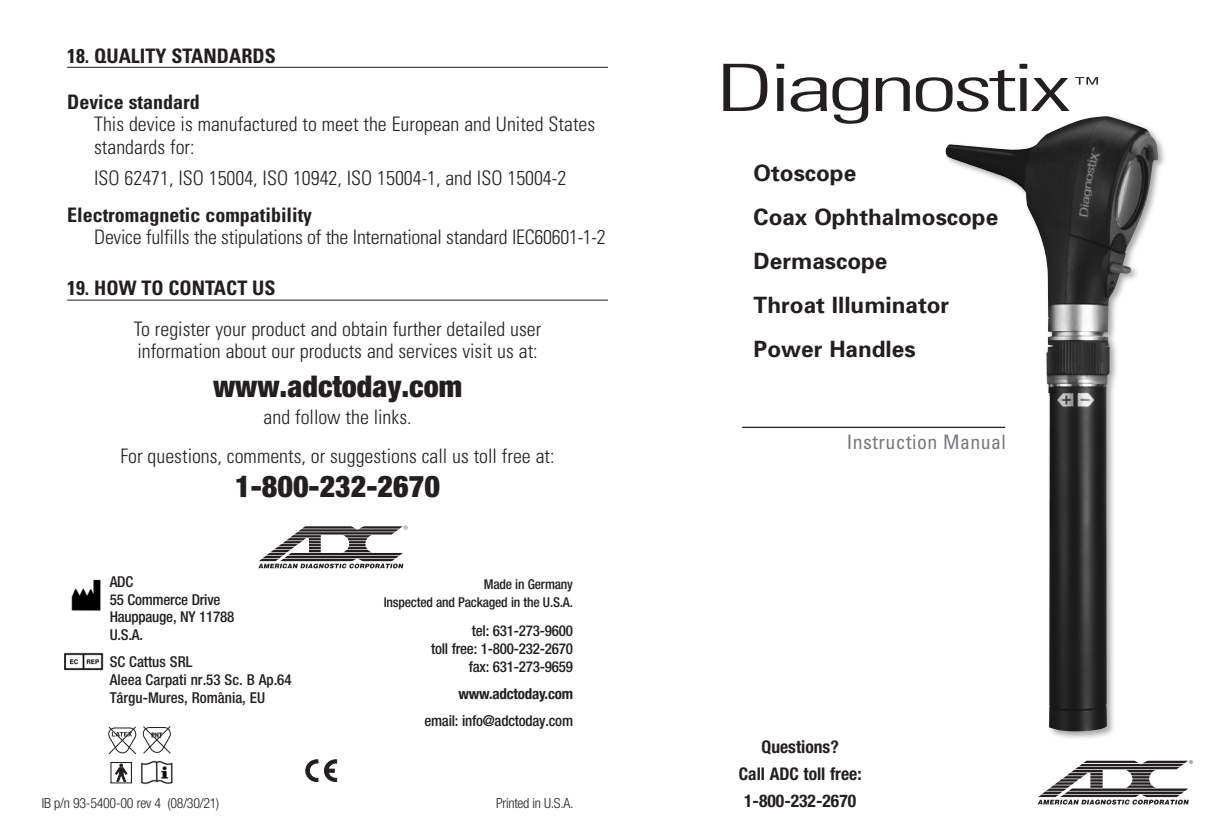
<style>
.page{position:relative;width:1232px;height:837px;background:#fff}
.page>*{position:absolute;margin:0;border:0;box-sizing:border-box;transform-origin:0 0}
.t1{font:900 condensed 30px "Helvetica Neue LT Std";color:#231f20}
.t2{font:700 22.5px "Univers";color:#231f20}
.t3{font:300 condensed 20px/22.5px "Univers";color:#231f20}
.t4{font:700 condensed 20px "Univers";color:#231f20}
.t5{font:condensed 19.75px "Univers";letter-spacing:.02em;color:#76787b}
.t6{font:700 condensed 17.5px "Helvetica Neue LT Std";color:#231f20}
.t7{font:500 condensed 15px/18px "Helvetica Neue LT Std";letter-spacing:-.015em;color:#231f20;text-align:right}
.t8{font:700 condensed 15px "Helvetica Neue";letter-spacing:-.015em;color:#231f20}
.t9{font:300 condensed 14px "Helvetica Neue LT Std";letter-spacing:-.02em;color:#231f20}
.t10{font:500 condensed 13.5px "Helvetica Neue LT Std";letter-spacing:-.015em;color:#231f20}
.t11{font:500 condensed 13px "Helvetica Neue LT Std";color:#231f20}
</style>
<div class="page">
<img style="left:945px;top:116px;width:213px;height:616px">
<svg style="left:258px;top:526px;width:149px;height:42px"></svg>
<svg style="left:1038px;top:760px;width:154px;height:44px"></svg>
<svg style="left:306px;top:760px;width:12px;height:22px"></svg>
<svg style="left:324px;top:760px;width:13px;height:22px"></svg>
<svg style="left:723px;top:64px;width:44px;height:47px"></svg>
<div style="left:777px;top:78px;width:6px;height:33px;background:#231f20"></div>
<div style="left:776px;top:64px;width:8px;height:5px;background:#231f20"></div>
<svg style="left:790px;top:77px;width:78px;height:47px"></svg>
<svg style="left:875px;top:77px;width:34px;height:34px"></svg>
<svg style="left:915px;top:69px;width:100px;height:43px"></svg>
<div style="left:1020px;top:78px;width:6px;height:33px;background:#231f20"></div>
<div style="left:1019px;top:64px;width:8px;height:5px;background:#231f20"></div>
<svg style="left:1031px;top:77px;width:66px;height:34px"></svg>
<img style="left:71px;top:579px;width:30px;height:32px">
<img style="left:64px;top:652px;width:40px;height:19px">
<img style="left:140px;top:760px;width:33px;height:24px">
<hr style="left:67px;top:67px;width:541px;height:1px;background:#231f20">
<hr style="left:67px;top:300px;width:541px;height:1px;background:#231f20">
<hr style="left:742px;top:427px;width:263px;height:1px;background:#231f20">
<svg style="left:108px;top:726px;width:63px;height:28px"></svg>
<div style="left:110px;top:762px;width:22px;height:22px;border:1px solid #231f20"></div>
<svg style="left:115px;top:764px;width:12px;height:17px"></svg>
<p class="t4" style="left:67px;top:48px;width:210px">18. QUALITY STANDARDS</p>
<p class="t4" style="left:67px;top:94px;width:134px">Device standard</p>
<p class="t3" style="left:94px;top:115px;width:502px">This device is manufactured to meet the European and United States standards for:</p>
<p class="t3" style="left:94px;top:169px;width:473px">ISO 62471, ISO 15004, ISO 10942, ISO 15004-1, and ISO 15004-2</p>
<p class="t4" style="left:67px;top:207px;width:246px">Electromagnetic compatibility</p>
<p class="t3" style="left:94px;top:228px;width:513px">Device fulfills the stipulations of the International standard IEC60601-1-2</p>
<p class="t4" style="left:67px;top:281px;width:210px">19. HOW TO CONTACT US</p>
<p class="t3" style="left:134px;top:320px;width:409px">To register your product and obtain further detailed user information about our products and services visit us at:</p>
<p class="t1" style="left:213px;top:370px;width:250px">www.adctoday.com</p>
<p class="t3" style="left:263px;top:408px;width:149px">and follow the links.</p>
<p class="t3" style="left:120px;top:447px;width:435px">For questions, comments, or suggestions call us toll free at:</p>
<p class="t1" style="left:235px;top:469px;width:206px">1-800-232-2670</p>
<p class="t7" style="left:110px;top:574px;width:25px">ADC</p>
<p class="t7" style="left:110px;top:592px;width:112px">55 Commerce Drive</p>
<p class="t7" style="left:110px;top:609px;width:126px">Hauppauge, NY 11788</p>
<p class="t7" style="left:110px;top:627px;width:35px">U.S.A.</p>
<p class="t7" style="left:110px;top:654px;width:84px">SC Cattus SRL</p>
<p class="t7" style="left:110px;top:672px;width:183px">Aleea Carpati nr.53 Sc. B Ap.64</p>
<p class="t7" style="left:110px;top:690px;width:157px">Targu-Mures, Romania, EU</p>
<p class="t11" style="left:119px;top:693px;width:4px">ˆ</p>
<p class="t11" style="left:219px;top:693px;width:4px">ˆ</p>
<p class="t10" style="left:484px;top:579px;width:91px">Made in Germany</p>
<p class="t10" style="left:384px;top:597px;width:191px">Inspected and Packaged in the U.S.A.</p>
<p class="t7" style="left:431px;top:623px;width:143px">tel: 631-273-9600<br>toll free: 1-800-232-2670 fax: 631-273-9659</p>
<p class="t8" style="left:458px;top:684px;width:116px">www.adctoday.com</p>
<p class="t7" style="left:424px;top:713px;width:150px">email: info@adctoday.com</p>
<p class="t9" style="left:42px;top:795px;width:179px">IB p/n 93-5400-00 rev 4 (08/30/21)</p>
<p class="t9" style="left:496px;top:795px;width:79px">Printed in U.S.A.</p>
<p class="t2" style="left:753px;top:165px;width:104px">Otoscope</p>
<p class="t2" style="left:753px;top:209px;width:246px">Coax Ophthalmoscope</p>
<p class="t2" style="left:753px;top:253px;width:135px">Dermascope</p>
<p class="t2" style="left:753px;top:297px;width:197px">Throat Illuminator</p>
<p class="t2" style="left:753px;top:341px;width:163px">Power Handles</p>
<p class="t5" style="left:846px;top:434px;width:161px">Instruction Manual</p>
<p class="t6" style="left:761px;top:737px;width:79px">Questions?</p>
<p class="t6" style="left:738px;top:764px;width:124px">Call ADC toll free:</p>
<p class="t6" style="left:744px;top:791px;width:113px">1-800-232-2670</p>
</div>
